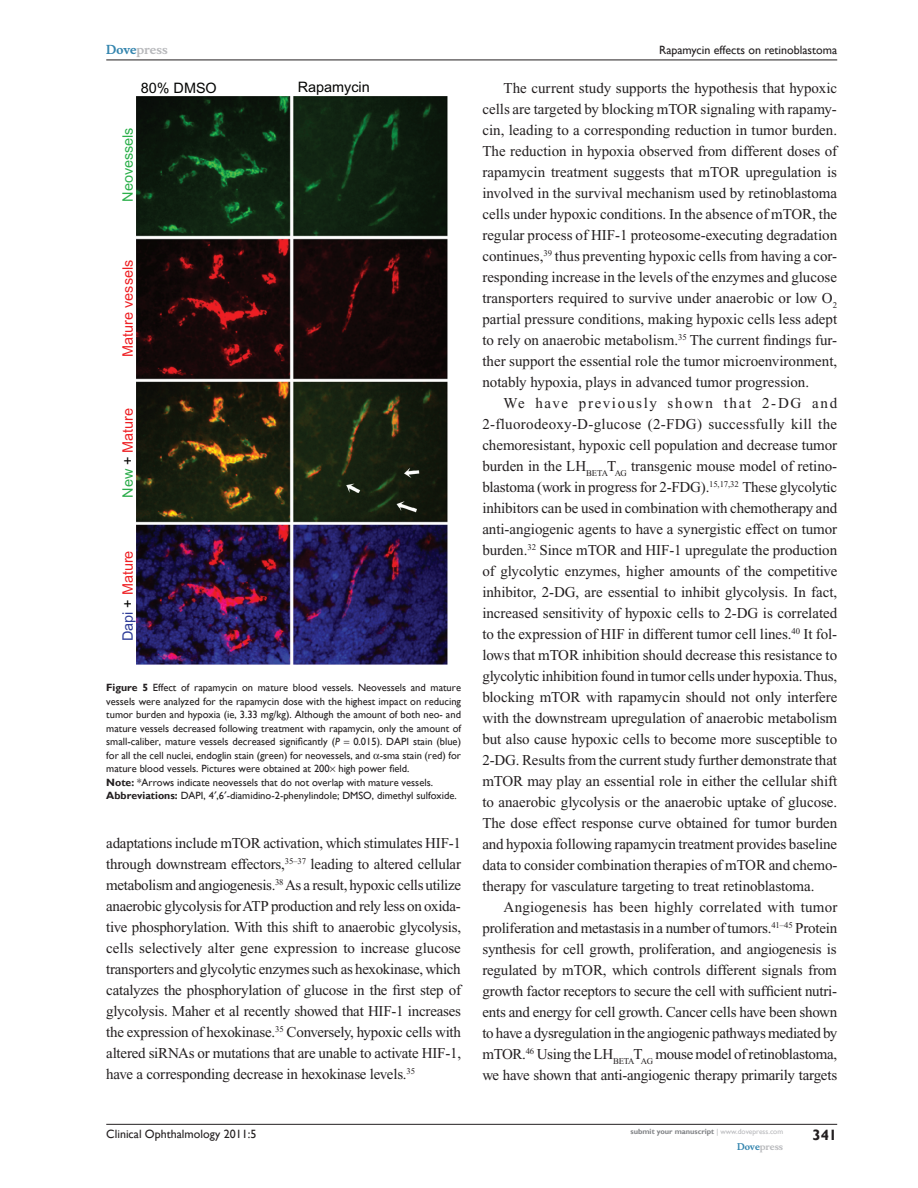
<style>
.page{position:relative;width:918px;height:1188px;background:#fff}
.page>*{position:absolute;margin:0;border:0;box-sizing:border-box;transform-origin:0 0}
.t1{font:15px/21px "Times New Roman";letter-spacing:-.015em;color:#231f20;text-align:justify}
.t2{font:700 15px "Gill Sans";color:#231f20}
.t3{font:14.4px "Arial";color:#ee1f23}
.t4{font:14.4px "Arial";color:#040503}
.t5{font:14.4px "Arial";color:#2baf4a}
.t6{font:12px "Gill Sans";color:#231f20}
.t7{font:700 12px "Musee";color:#b8b9bc}
.t8{font:10.5px/13.5px "Gill Sans";color:#231f20;text-align:justify}
.t9{font:700 9px "Musee";color:#b8b9bc}
.t10{font:700 7.5px "Gill Sans";color:#808285}
.s1{color:#3485ae}
.s2{color:#2bac4a}
.s3{color:#040503}
.s4{color:#2f3d98}
.s5{font-weight:700}
.s6{font-style:italic}
.s7{font-weight:400;color:#b8b9bc}
</style>
<div class="page">
<hr style="left:106px;top:1124px;width:731px;height:1px;background:#231f20">
<hr style="left:106px;top:60px;width:731px;height:1px;background:#231f20">
<img style="left:137px;top:96px;width:310px;height:568px">
<p class="t7" style="left:106px;top:43px;width:63px"><span class="s1">Dove</span>press</p>
<p class="t4" style="left:141px;top:80px;width:78px">80% DMSO</p>
<p class="t5" style="left:119px;top:202px;width:76px;rotate:-90deg">Neovessels</p>
<p class="t3" style="left:119px;top:357px;width:98px;rotate:-90deg">Mature vessels</p>
<p class="t3" style="left:119px;top:498px;width:92px;rotate:-90deg"><span class="s2">New</span> <span class="s3">+</span> Mature</p>
<p class="t3" style="left:119px;top:641px;width:92px;rotate:-90deg"><span class="s4">Dapi</span> <span class="s3">+</span> Mature</p>
<p class="t4" style="left:298px;top:78px;width:74px">Rapamycin</p>
<p class="t8" style="left:106px;top:681px;width:356px"><span class="s5">Figure 5</span> Effect of rapamycin on mature blood vessels. Neovessels and mature vessels were analyzed for the rapamycin dose with the highest impact on reducing tumor burden and hypoxia (ie, 3.33 mg/kg). Although the amount of both neo- and mature vessels decreased following treatment with rapamycin, only the amount of small-caliber, mature vessels decreased significantly (<span class="s6">P</span></p>
<p class="t8" style="left:106px;top:735px;width:356px;text-align:left;text-indent:247px">0.015). DAPI stain (blue) for all the cell nuclei, endoglin stain (green) for neovessels, and -sma stain (red) for mature blood vessels. Pictures were obtained at 200 high power field.<br><span class="s5">Note:</span> *Arrows indicate neovessels that do not overlap with mature vessels.<br><span class="s5">Abbreviations:</span> DAPI, 4 ,6 -diamidino-2-phenylindole; DMSO, dimethyl sulfoxide.</p>
<p class="t1" style="left:106px;top:832px;width:356px">adaptations include mTOR activation, which stimulates HIF-1 through downstream effectors,<sup>35–37</sup> leading to altered cellular metabolism and angiogenesis.<sup>38</sup> As a result, hypoxic cells utilize anaerobic glycolysis for ATP production and rely less on oxida&shy;tive phosphorylation. With this shift to anaerobic glycolysis, cells selectively alter gene expression to increase glucose transporters and glycolytic enzymes such as hexokinase, which catalyzes the phosphorylation of glucose in the first step of glycolysis. Maher et al recently showed that HIF-1 increases the expression of hexokinase.<sup>35</sup> Conversely, hypoxic cells with altered siRNAs or mutations that are unable to activate HIF-1, have a corresponding decrease in hexokinase levels.<sup>35</sup></p>
<p class="t6" style="left:659px;top:43px;width:180px">Rapamycin effects on retinoblastoma</p>
<p class="t1" style="left:482px;top:77px;width:356px;text-indent:21px">The current study supports the hypothesis that hypoxic cells are targeted by blocking mTOR signaling with rapamy&shy;cin, leading to a corresponding reduction in tumor burden.<br>The reduction in hypoxia observed from different doses of rapamycin treatment suggests that mTOR upregulation is involved in the survival mechanism used by retinoblastoma cells under hypoxic conditions. In the absence of mTOR, the regular process of HIF-1 proteosome-executing degradation continues,<sup>39</sup> thus preventing hypoxic cells from having a cor&shy;responding increase in the levels of the enzymes and glucose transporters required to survive under anaerobic or low O<sub>2 </sub>partial pressure conditions, making hypoxic cells less adept to rely on anaerobic metabolism.<sup>35</sup> The current findings fur&shy;ther support the essential role the tumor microenvironment, notably hypoxia, plays in advanced tumor progression.</p>
<p class="t1" style="left:482px;top:392px;width:357px;text-indent:21px">We have previously shown that 2-DG and 2-fluorodeoxy-D-glucose (2-FDG) successfully kill the chemoresistant, hypoxic cell population and decrease tumor burden in the LH<sub>BETA</sub>T<sub>AG</sub> transgenic mouse model of retino&shy;blastoma (work in progress for 2-FDG).<sup>15,17,32</sup> These glycolytic inhibitors can be used in combination with chemotherapy and anti-angiogenic agents to have a synergistic effect on tumor burden.<sup>32</sup> Since mTOR and HIF-1 upregulate the production of glycolytic enzymes, higher amounts of the competitive inhibitor, 2-DG, are essential to inhibit glycolysis. In fact, increased sensitivity of hypoxic cells to 2-DG is correlated to the expression of HIF in different tumor cell lines.<sup>40</sup> It fol&shy;lows that mTOR inhibition should decrease this resistance to glycolytic inhibition found in tumor cells under hypoxia. Thus, blocking mTOR with rapamycin should not only interfere with the downstream upregulation of anaerobic metabolism but also cause hypoxic cells to become more susceptible to 2-DG. Results from the current study further demonstrate that mTOR may play an essential role in either the cellular shift to anaerobic glycolysis or the anaerobic uptake of glucose.<br>The dose effect response curve obtained for tumor burden and hypoxia following rapamycin treatment provides baseline data to consider combination therapies of mTOR and chemo&shy;therapy for vasculature targeting to treat retinoblastoma.</p>
<p class="t1" style="left:482px;top:896px;width:357px;text-indent:21px">Angiogenesis has been highly correlated with tumor proliferation and metastasis in a number of tumors.<sup>41–45</sup> Protein synthesis for cell growth, proliferation, and angiogenesis is regulated by mTOR, which controls different signals from growth factor receptors to secure the cell with sufficient nutri&shy;ents and energy for cell growth. Cancer cells have been shown to have a dysregulation in the angiogenic pathways mediated by mTOR.<sup>46</sup> Using the LH<sub>BETA</sub>T<sub>AG</sub> mouse model of retinoblastoma, we have shown that anti-angiogenic therapy primarily targets</p>
<p class="t6" style="left:106px;top:1127px;width:152px">Clinical Ophthalmology 2011:5</p>
<p class="t10" style="left:631px;top:1127px;width:154px">submit your manuscript <span class="s7">| www.dovepress.com</span></p>
<p class="t9" style="left:737px;top:1141px;width:48px"><span class="s1">Dove</span>press</p>
<p class="t2" style="left:812px;top:1126px;width:26px">341</p>
</div>
